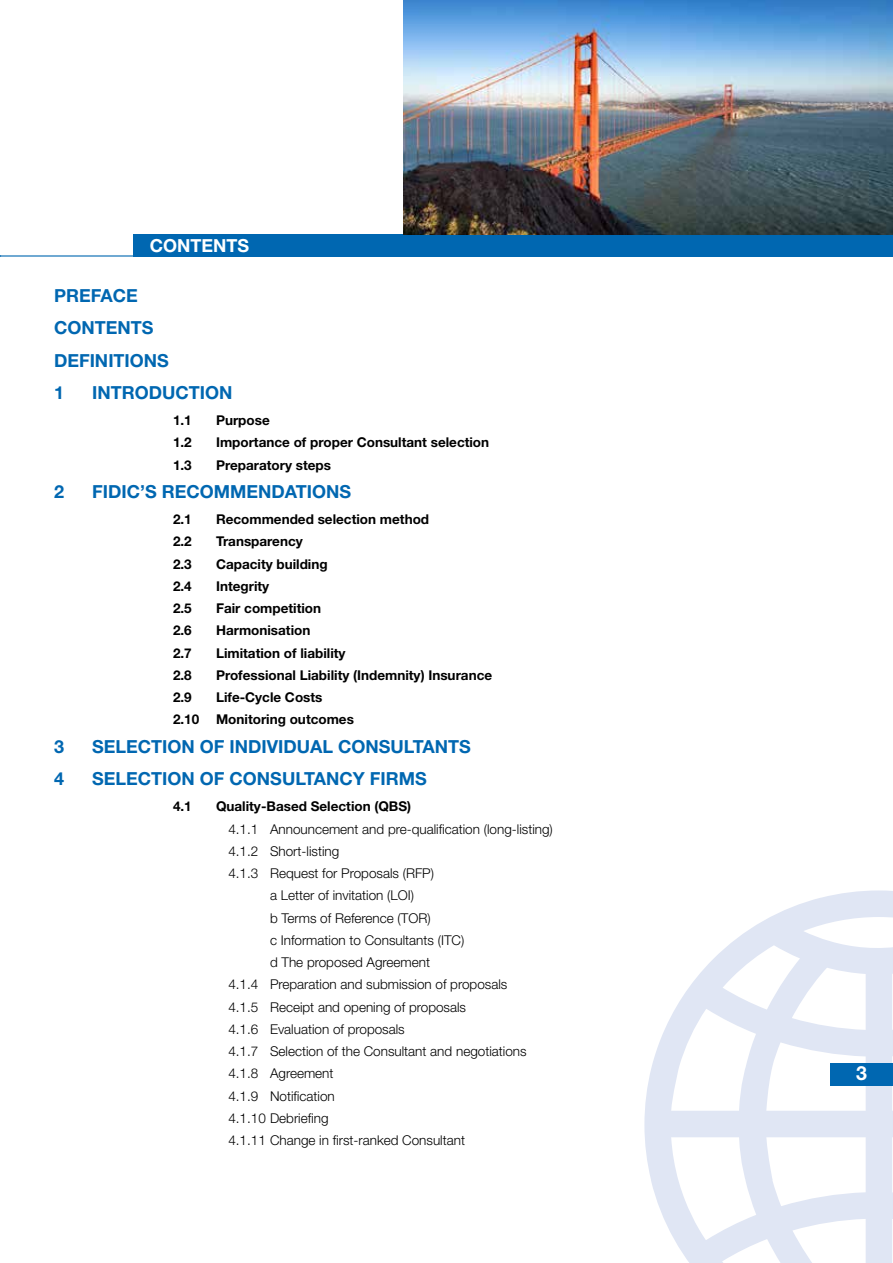
<style>
.page{position:relative;width:893px;height:1263px;background:#fff}
.page>*{position:absolute;margin:0;border:0;box-sizing:border-box;transform-origin:0 0}
.t1{font:700 19.5px "Helvetica Neue LT Std";color:#fff}
.t2{font:700 18px/32.2px "Helvetica Neue LT Std";color:#0067b1}
.t3{font:700 18px "Helvetica Neue LT Std";color:#fff}
.t4{font:300 13.5px "Helvetica Neue LT Std";color:#000}
.t5{font:700 13.5px/22.2px "Helvetica Neue LT Std";color:#000}
</style>
<div class="page">
<svg style="left:644px;top:890px;width:249px;height:373px"></svg>
<div style="left:133px;top:234px;width:760px;height:23px;background:#0067b1"></div>
<hr style="left:0;top:255px;width:893px;height:2px;background:#0067b1">
<div style="left:831px;top:1063px;width:62px;height:23px;background:#0067b1"></div>
<img style="left:404px;top:0;width:489px;height:234px">
<h2 class="t3" style="left:150px;top:234px;width:101px">CONTENTS</h2>
<h2 class="t2" style="left:54px;top:279px;width:116px">PREFACE<br>CONTENTS<br>DEFINITIONS<br>1</h2>
<h2 class="t2" style="left:92px;top:376px;width:142px">INTRODUCTION</h2>
<p class="t5" style="left:173px;top:409px;width:20px">1.1</p>
<p class="t5" style="left:216px;top:409px;width:55px">Purpose</p>
<p class="t5" style="left:173px;top:431px;width:20px">1.2</p>
<p class="t5" style="left:216px;top:431px;width:275px">Importance of proper Consultant selection</p>
<p class="t5" style="left:173px;top:453px;width:20px">1.3</p>
<p class="t5" style="left:216px;top:453px;width:117px">Preparatory steps</p>
<h2 class="t2" style="left:54px;top:475px;width:12px">2</h2>
<h2 class="t2" style="left:92px;top:475px;width:260px">FIDIC’S RECOMMENDATIONS</h2>
<p class="t5" style="left:173px;top:508px;width:20px">2.1</p>
<p class="t5" style="left:216px;top:508px;width:215px">Recommended selection method</p>
<p class="t5" style="left:173px;top:530px;width:20px">2.2</p>
<p class="t5" style="left:216px;top:530px;width:88px">Transparency</p>
<p class="t5" style="left:173px;top:552px;width:20px">2.3</p>
<p class="t5" style="left:216px;top:552px;width:113px">Capacity building</p>
<p class="t5" style="left:173px;top:575px;width:20px">2.4</p>
<p class="t5" style="left:216px;top:575px;width:55px">Integrity</p>
<p class="t5" style="left:173px;top:597px;width:20px">2.5</p>
<p class="t5" style="left:216px;top:597px;width:107px">Fair competition</p>
<p class="t5" style="left:173px;top:619px;width:20px">2.6</p>
<p class="t5" style="left:216px;top:619px;width:96px">Harmonisation</p>
<p class="t5" style="left:173px;top:641px;width:20px">2.7</p>
<p class="t5" style="left:216px;top:641px;width:131px">Limitation of liability</p>
<p class="t5" style="left:173px;top:664px;width:20px">2.8</p>
<p class="t5" style="left:216px;top:664px;width:278px">Professional Liability (Indemnity) Insurance</p>
<p class="t5" style="left:173px;top:686px;width:20px">2.9</p>
<p class="t5" style="left:173px;top:686px;width:182px;text-indent:43px">Life-Cycle Costs<br>2.10 Monitoring outcomes</p>
<h2 class="t2" style="left:54px;top:729px;width:12px">3</h2>
<h2 class="t2" style="left:92px;top:729px;width:380px">SELECTION OF INDIVIDUAL CONSULTANTS</h2>
<h2 class="t2" style="left:54px;top:762px;width:12px">4</h2>
<h2 class="t2" style="left:92px;top:762px;width:336px">SELECTION OF CONSULTANCY FIRMS</h2>
<p class="t5" style="left:173px;top:795px;width:20px">4.1</p>
<p class="t5" style="left:216px;top:795px;width:197px">Quality-Based Selection (QBS)</p>
<p class="t4" style="left:228px;top:820px;width:326px">4.1.1 Announcement and pre-qualification (long-listing)</p>
<p class="t4" style="left:228px;top:843px;width:112px">4.1.2 Short-listing</p>
<p class="t4" style="left:228px;top:865px;width:207px">4.1.3 Request for Proposals (RFP)</p>
<p class="t4" style="left:270px;top:887px;width:146px">a Letter of invitation (LOI)</p>
<p class="t4" style="left:270px;top:909px;width:162px">b Terms of Reference (TOR)</p>
<p class="t4" style="left:270px;top:932px;width:196px">c Information to Consultants (ITC)</p>
<p class="t4" style="left:270px;top:954px;width:162px">d The proposed Agreement</p>
<p class="t4" style="left:228px;top:976px;width:280px">4.1.4 Preparation and submission of proposals</p>
<p class="t4" style="left:228px;top:998px;width:239px">4.1.5 Receipt and opening of proposals</p>
<p class="t4" style="left:228px;top:1021px;width:178px">4.1.6 Evaluation of proposals</p>
<p class="t4" style="left:228px;top:1043px;width:300px">4.1.7 Selection of the Consultant and negotiations</p>
<p class="t4" style="left:228px;top:1065px;width:107px">4.1.8 Agreement</p>
<p class="t4" style="left:228px;top:1087px;width:108px">4.1.9 Notification</p>
<p class="t4" style="left:228px;top:1110px;width:102px">4.1.10 Debriefing</p>
<p class="t4" style="left:228px;top:1132px;width:238px">4.1.11 Change in first-ranked Consultant</p>
<h1 class="t1" style="left:856px;top:1061px;width:12px">3</h1>
</div>
